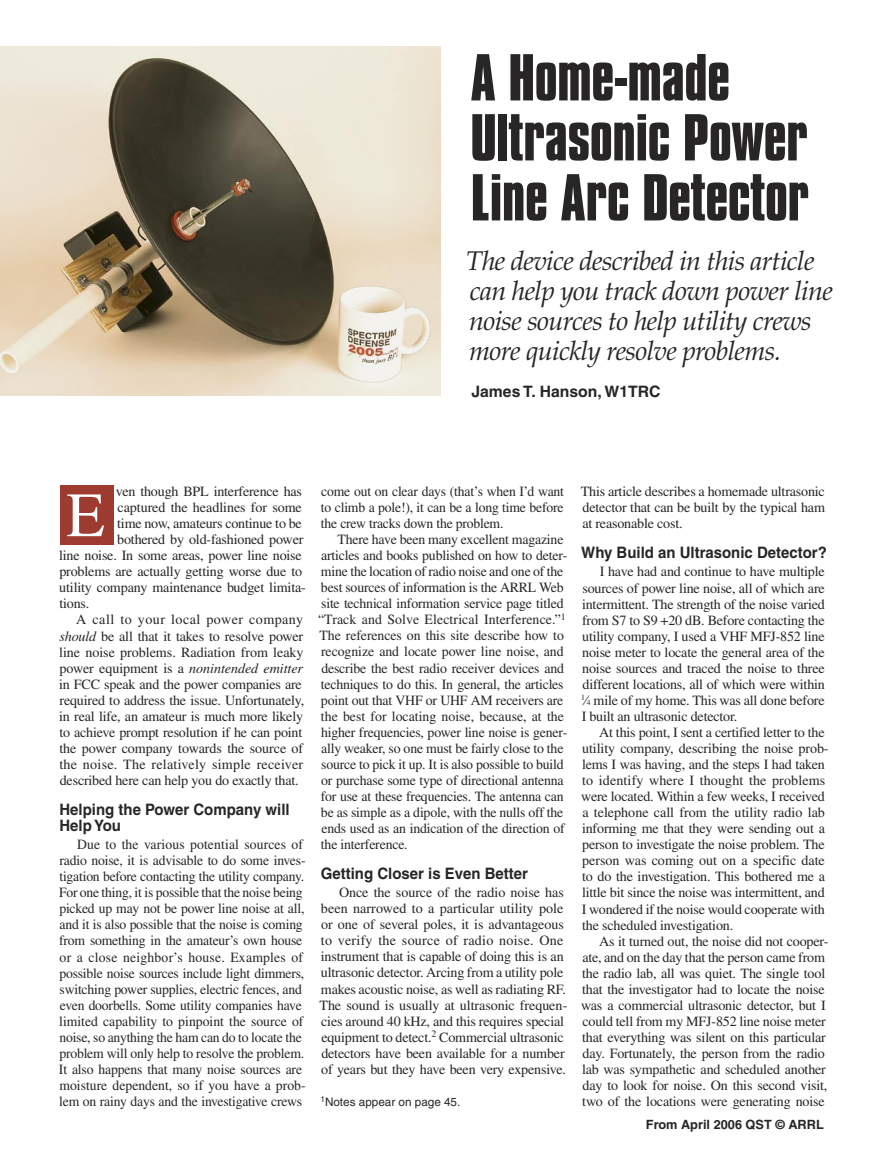
<style>
.page{position:relative;width:885px;height:1161px;background:#fff}
.page>*{position:absolute;margin:0;border:0;box-sizing:border-box;transform-origin:0 0}
.t1{font:63px "Times";color:#fff}
.t2{font:700 57px/60px "Compacta BT";letter-spacing:-.005em;color:#272525}
.t3{font:italic 27px/30px "Palatino";letter-spacing:-.025em;color:#272525}
.t4{font:700 15.75px/16px "Helvetica";color:#272525;scale:.95 1}
.t5{font:700 15.75px "Helvetica";color:#272525}
.t6{font:14.1px/16px "Times";letter-spacing:-.015em;color:#272525}
.t7{font:14.1px "Times";letter-spacing:.015em;color:#272525}
.t8{font:italic 14.1px "Times";letter-spacing:-.005em;color:#272525}
.t9{font:14.1px "Times";letter-spacing:.03em;color:#272525}
.t10{font:700 12.75px "Helvetica";color:#272525}
.t11{font:11.7px "Helvetica";color:#272525}
.s1{font-style:italic}
.s2{font-style:normal}
.s3{font-size:7.8px}
</style>
<div class="page">
<div style="left:60px;top:486px;width:53px;height:59px;background:#9e3b31"></div>
<img style="left:0;top:46px;width:440px;height:350px">
<h2 class="t2" style="left:470px;top:48px;width:340px">A Home-made<br>Ultrasonic Power<br>Line Arc Detector</h2>
<h3 class="t3" style="left:466px;top:246px;width:368px">The device described in this article can help you track down power line noise sources to help utility crews more quickly resolve problems.</h3>
<p class="t5" style="left:471px;top:382px;width:190px">James T. Hanson, W1TRC</p>
<p class="t6" style="left:116px;top:483px;width:188px">ven though BPL interference has</p>
<p class="t6" style="left:117px;top:499px;width:186px">captured the headlines for some</p>
<p class="t6" style="left:117px;top:515px;width:186px">time now, amateurs continue to be</p>
<p class="t6" style="left:117px;top:531px;width:188px">bothered by old-fashioned power</p>
<p class="t6" style="left:59px;top:547px;width:244px">line noise. In some areas, power line noise</p>
<p class="t6" style="left:59px;top:564px;width:244px">problems are actually getting worse due to</p>
<p class="t6" style="left:59px;top:580px;width:248px">utility company maintenance budget limita-</p>
<p class="t6" style="left:59px;top:596px;width:31px">tions.</p>
<p class="t9" style="left:76px;top:612px;width:228px">A call to your local power company</p>
<p class="t6" style="left:59px;top:628px;width:245px"><span class="s1">should</span> be all that it takes to resolve power</p>
<p class="t6" style="left:59px;top:644px;width:246px">line noise problems. Radiation from leaky</p>
<p class="t8" style="left:59px;top:660px;width:245px"><span class="s2">power equipment is a</span> nonintended emitter</p>
<p class="t6" style="left:59px;top:676px;width:244px">in FCC speak and the power companies are</p>
<p class="t6" style="left:59px;top:692px;width:246px">required to address the issue. Unfortunately,</p>
<p class="t6" style="left:59px;top:708px;width:245px">in real life, an amateur is much more likely</p>
<p class="t6" style="left:59px;top:724px;width:244px">to achieve prompt resolution if he can point</p>
<p class="t6" style="left:59px;top:740px;width:245px">the power company towards the source of</p>
<p class="t7" style="left:59px;top:756px;width:245px">the noise. The relatively simple receiver</p>
<p class="t6" style="left:60px;top:772px;width:240px">described here can help you do exactly that.</p>
<p class="t4" style="left:59px;top:801px;width:244px">Helping the Power Company will<br>Help You</p>
<p class="t6" style="left:59px;top:836px;width:248px;text-indent:18px">Due to the various potential sources of radio noise, it is advisable to do some inves&shy;tigation before contacting the utility company.<br>For one thing, it is possible that the noise being picked up may not be power line noise at all, and it is also possible that the noise is coming from something in the amateur’s own house or a close neighbor’s house. Examples of possible noise sources include light dimmers, switching power supplies, electric fences, and even doorbells. Some utility companies have limited capability to pinpoint the source of noise, so anything the ham can do to locate the problem will only help to resolve the problem.<br>It also happens that many noise sources are moisture dependent, so if you have a prob&shy;lem on rainy days and the investigative crews</p>
<h1 class="t1" style="left:66px;top:480px;width:40px">E</h1>
<p class="t6" style="left:321px;top:483px;width:244px;text-align:justify">come out on clear days (that’s when I’d want to climb a pole!), it can be a long time before the crew tracks down the problem.</p>
<p class="t6" style="left:318px;top:531px;width:251px;text-indent:19px">There have been many excellent magazine articles and books published on how to deter&shy;mine the location of radio noise and one of the best sources of information is the ARRL Web site technical information service page titled “Track and Solve Electrical Interference.”<sup>1<br></sup>The references on this site describe how to recognize and locate power line noise, and describe the best radio receiver devices and techniques to do this. In general, the articles point out that VHF or UHF AM receivers are the best for locating noise, because, at the higher frequencies, power line noise is gener&shy;ally weaker, so one must be fairly close to the source to pick it up. It is also possible to build or purchase some type of directional antenna for use at these frequencies. The antenna can be as simple as a dipole, with the nulls off the ends used as an indication of the direction of the interference.</p>
<p class="t4" style="left:321px;top:865px;width:219px">Getting Closer is Even Better</p>
<p class="t6" style="left:319px;top:884px;width:249px;text-indent:20px">Once the source of the radio noise has been narrowed to a particular utility pole or one of several poles, it is advantageous to verify the source of radio noise. One instrument that is capable of doing this is an ultrasonic detector. Arcing from a utility pole makes acoustic noise, as well as radiating RF.<br>The sound is usually at ultrasonic frequen&shy;cies around 40 kHz, and this requires special equipment to detect.<sup>2</sup> Commercial ultrasonic detectors have been available for a number of years but they have been very expensive.</p>
<p class="t11" style="left:320px;top:1095px;width:141px"><sup>1</sup>Notes appear on page 45.</p>
<p class="t6" style="left:580px;top:483px;width:246px;text-align:justify">This article describes a homemade ultrasonic detector that can be built by the typical ham at reasonable cost.</p>
<p class="t4" style="left:581px;top:544px;width:260px">Why Build an Ultrasonic Detector?</p>
<p class="t6" style="left:581px;top:564px;width:245px;text-align:justify;text-indent:19px">I have had and continue to have multiple sources of power line noise, all of which are intermittent. The strength of the noise varied from S7 to S9 +20 dB. Before contacting the utility company, I used a VHF MFJ-852 line noise meter to locate the general area of the noise sources and traced the noise to three different locations, all of which were within <sup>1</sup>⁄<span class="s3">4</span> mile of my home. This was all done before I built an ultrasonic detector.</p>
<p class="t6" style="left:581px;top:724px;width:249px;text-indent:18px">At this point, I sent a certified letter to the utility company, describing the noise prob&shy;lems I was having, and the steps I had taken to identify where I thought the problems were located. Within a few weeks, I received a telephone call from the utility radio lab informing me that they were sending out a person to investigate the noise problem. The person was coming out on a specific date to do the investigation. This bothered me a little bit since the noise was intermittent, and I wondered if the noise would cooperate with the scheduled investigation.</p>
<p class="t6" style="left:581px;top:933px;width:249px;text-indent:18px">As it turned out, the noise did not cooper&shy;ate, and on the day that the person came from the radio lab, all was quiet. The single tool that the investigator had to locate the noise was a commercial ultrasonic detector, but I could tell from my MFJ-852 line noise meter that everything was silent on this particular day. Fortunately, the person from the radio lab was sympathetic and scheduled another day to look for noise. On this second visit, two of the locations were generating noise</p>
<p class="t10" style="left:645px;top:1117px;width:179px">From April 2006 QST © ARRL</p>
</div>
